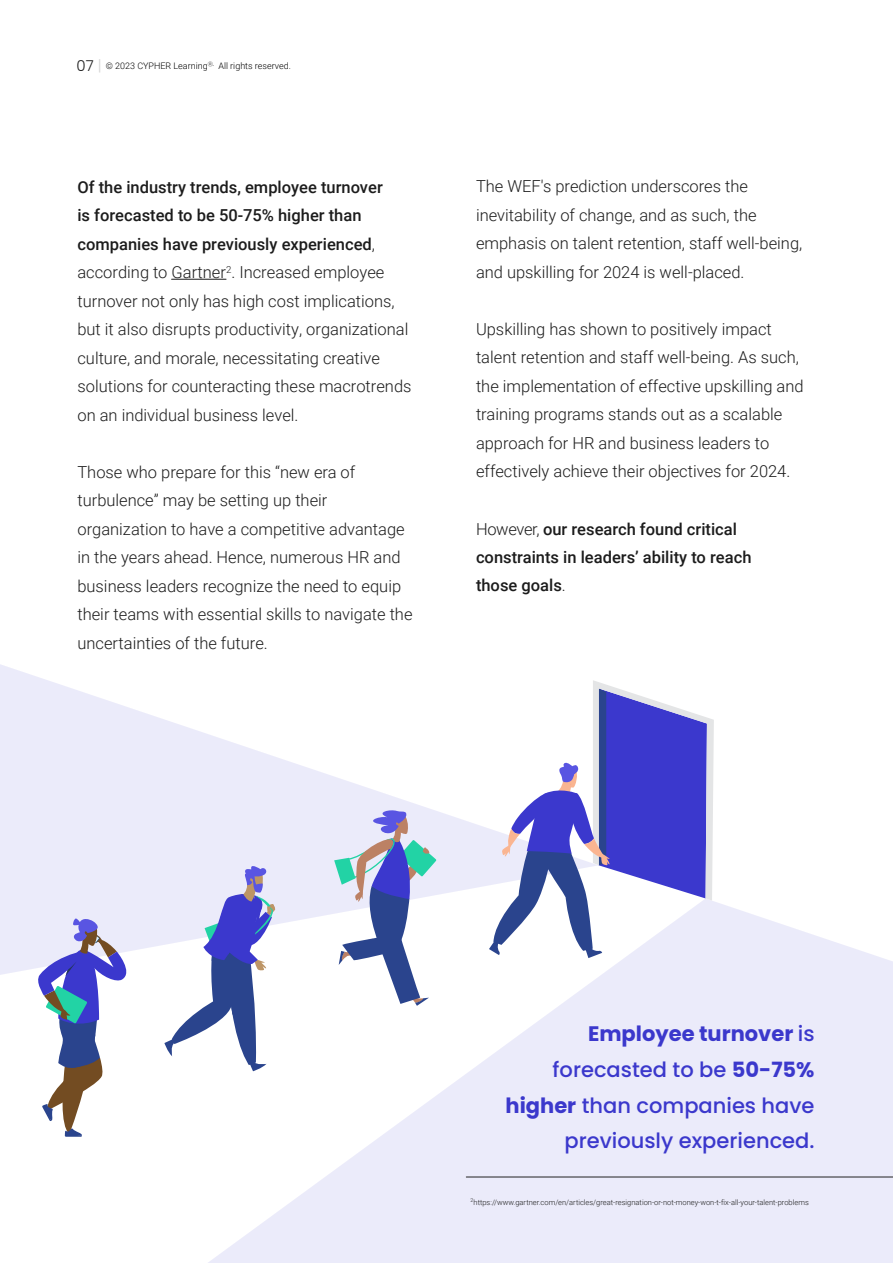
<style>
.page{position:relative;width:893px;height:1263px;background:#fff}
.page>*{position:absolute;margin:0;border:0;box-sizing:border-box;transform-origin:0 0}
.t1{font:500 21px/35.5px "Poppins";color:#3b38cc;text-align:right}
.t2{font:300 16.5px/28.5px "Roboto";color:#1c1c1c}
.t3{font:500 16.5px/28.5px "Roboto";color:#1c1c1c}
.t4{font:300 9px "Roboto";color:#000}
.t5{font:300 7.5px "Roboto";color:#1c1c1c}
.s1{font-family:"Poppins";font-size:15px;color:#212121}
.s2{font-family:"Poppins";font-size:15px;color:rgb(33 33 33/.2)}
.s3{font-weight:500}
.s4{font-weight:300}
.s5{font-weight:700}
</style>
<div class="page">
<svg style="left:0;top:664px;width:489px;height:311px;fill:#ebebfa"></svg>
<svg style="left:208px;top:898px;width:685px;height:365px;fill:#ebebfa"></svg>
<hr style="left:466px;top:1177px;width:427px;height:1px;background:#212121">
<hr style="left:172px;top:279px;width:54px;height:1px;background:#1c1c1c">
<svg style="left:334px;top:809px;width:102px;height:197px"></svg>
<svg style="left:164px;top:864px;width:111px;height:207px"></svg>
<svg style="left:489px;top:680px;width:225px;height:278px"></svg>
<svg style="left:34px;top:917px;width:100px;height:220px"></svg>
<p class="t4" style="left:76px;top:60px;width:216px"><span class="s1">07</span> <span class="s2">|</span> © 2023 CYPHER Learning<sup>Ⓡ.</sup> All rights reserved.</p>
<p class="t2" style="left:77px;top:172px;width:336px"><span class="s3">Of the industry trends, employee turnover<br>is forecasted to be 50-75% higher than companies have previously experienced</span>, according to Gartner<sup>2</sup>. Increased employee turnover not only has high cost implications, but it also disrupts productivity, organizational culture, and morale, necessitating creative solutions for counteracting these macrotrends on an individual business level.</p>
<p class="t2" style="left:77px;top:457px;width:337px">Those who prepare for this “new era of turbulence” may be setting up their organization to have a competitive advantage in the years ahead. Hence, numerous HR and business leaders recognize the need to equip their teams with essential skills to navigate the uncertainties of the future.</p>
<p class="t2" style="left:476px;top:172px;width:328px">The WEF's prediction underscores the inevitability of change, and as such, the emphasis on talent retention, staff well-being, and upskilling for 2024 is well-placed.</p>
<p class="t2" style="left:476px;top:314px;width:329px">Upskilling has shown to positively impact talent retention and staff well-being. As such, the implementation of effective upskilling and training programs stands out as a scalable approach for HR and business leaders to effectively achieve their objectives for 2024.</p>
<p class="t3" style="left:476px;top:514px;width:277px"><span class="s4">However,</span> our research found critical constraints in leaders’ ability to reach those goals<span class="s4">.</span></p>
<p class="t1" style="left:506px;top:1016px;width:310px"><span class="s5">Employee turnover</span> is forecasted to be <span class="s5">50-75% higher</span> than companies have previously experienced.</p>
<p class="t5" style="left:471px;top:1196px;width:340px"><sup>2</sup>https://www.gartner.com/en/articles/great-resignation-or-not-money-won-t-fix-all-your-talent-problems</p>
</div>
